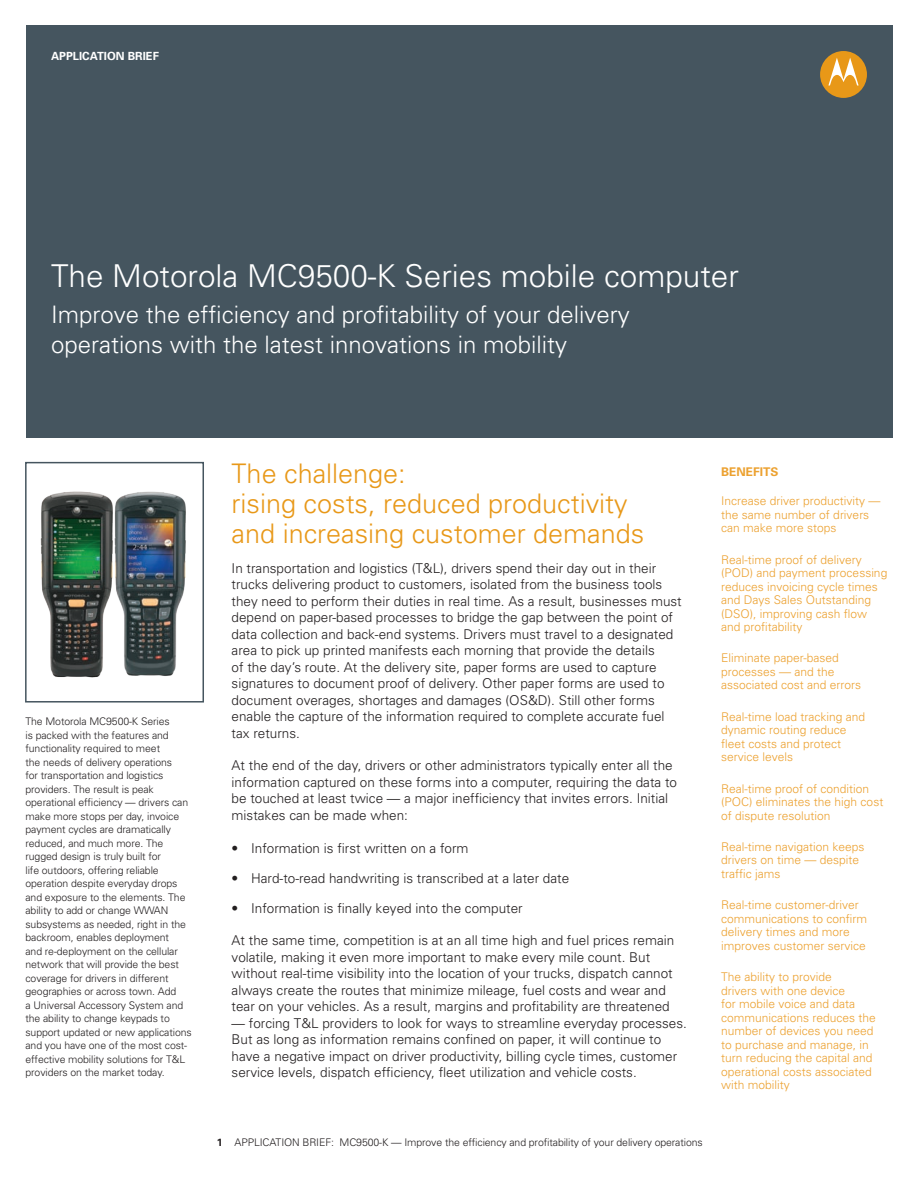
<style>
.page{position:relative;width:918px;height:1188px;background:#fff}
.page>*{position:absolute;margin:0;border:0;box-sizing:border-box;transform-origin:0 0}
.t1{font:300 31.5px "Univers";color:#fff}
.t2{font:300 27px/30px "Univers";color:#e89818}
.t3{font:300 24px/30px "Univers";color:#fff}
.t4{font:300 13.5px/16.5px "Univers";color:#231f20}
.t5{font:300 12px/13.5px "Univers";color:#eca130}
.t6{font:700 12px "Univers";color:#eca130}
.t7{font:700 11.25px "Univers";color:#fff}
.t8{font:300 10.5px/13.5px "Univers";letter-spacing:-.01em;color:#231f20}
.s1{font-weight:700}
</style>
<div class="page">
<div style="left:25px;top:462px;width:179px;height:241px;border:2px solid #45555f"></div>
<div style="left:26px;top:26px;width:866px;height:412px;background:#45555f"></div>
<svg style="left:820px;top:51px;width:47px;height:47px"></svg>
<img style="left:25px;top:475px;width:77px;height:208px">
<img style="left:102px;top:491px;width:84px;height:185px">
<p class="t7" style="left:51px;top:49px;width:109px">APPLICATION BRIEF</p>
<h1 class="t1" style="left:51px;top:256px;width:689px">The Motorola MC9500-K Series mobile computer</h1>
<h3 class="t3" style="left:51px;top:299px;width:580px">Improve the efficiency and profitability of your delivery operations with the latest innovations in mobility</h3>
<p class="t8" style="left:26px;top:714px;width:168px">The Motorola MC9500-K Series<br>is packed with the features and functionality required to meet<br>the needs of delivery operations<br>for transportation and logistics providers. The result is peak operational efficiency — drivers can make more stops per day, invoice payment cycles are dramatically reduced, and much more. The rugged design is truly built for<br>life outdoors, offering reliable operation despite everyday drops and exposure to the elements. The ability to add or change WWAN subsystems as needed, right in the backroom, enables deployment<br>and re-deployment on the cellular network that will provide the best coverage for drivers in different geographies or across town. Add<br>a Universal Accessory System and the ability to change keypads to support updated or new applications and you have one of the most cost&shy;effective mobility solutions for T&amp;L providers on the market today.</p>
<h2 class="t2" style="left:232px;top:457px;width:414px">The challenge:<br>rising costs, reduced productivity and increasing customer demands</h2>
<p class="t4" style="left:232px;top:559px;width:452px">In transportation and logistics (T&amp;L), drivers spend their day out in their trucks delivering product to customers, isolated from the business tools they need to perform their duties in real time. As a result, businesses must depend on paper-based processes to bridge the gap between the point of data collection and back-end systems. Drivers must travel to a designated area to pick up printed manifests each morning that provide the details<br>of the day’s route. At the delivery site, paper forms are used to capture signatures to document proof of delivery. Other paper forms are used to document overages, shortages and damages (OS&amp;D). Still other forms enable the capture of the information required to complete accurate fuel tax returns.</p>
<p class="t4" style="left:232px;top:757px;width:447px">At the end of the day, drivers or other administrators typically enter all the information captured on these forms into a computer, requiring the data to be touched at least twice — a major inefficiency that invites errors. Initial mistakes can be made when:</p>
<p class="t4" style="left:232px;top:839px;width:239px">• Information is first written on a form</p>
<p class="t4" style="left:232px;top:869px;width:339px">• Hard-to-read handwriting is transcribed at a later date</p>
<p class="t4" style="left:232px;top:899px;width:293px">• Information is finally keyed into the computer</p>
<p class="t4" style="left:232px;top:932px;width:444px">At the same time, competition is at an all time high and fuel prices remain volatile, making it even more important to make every mile count. But without real-time visibility into the location of your trucks, dispatch cannot always create the routes that minimize mileage, fuel costs and wear and tear on your vehicles. As a result, margins and profitability are threatened</p>
<p class="t4" style="left:232px;top:1014px;width:457px">— forcing T&amp;L providers to look for ways to streamline everyday processes.<br>But as long as information remains confined on paper, it will continue to have a negative impact on driver productivity, billing cycle times, customer service levels, dispatch efficiency, fleet utilization and vehicle costs.</p>
<p class="t8" style="left:217px;top:1135px;width:56px"><span class="s1">1</span> Appli catio</p>
<p class="t8" style="left:292px;top:1135px;width:412px">n BRIEF: MC9500-K — Improve the efficiency and profitability of your delivery operations</p>
<p class="t6" style="left:721px;top:464px;width:59px">BENEFITS</p>
<p class="t5" style="left:721px;top:494px;width:161px">Increase driver productivity — the same number of drivers can make more stops</p>
<p class="t5" style="left:721px;top:552px;width:168px">Real-time proof of delivery (POD) and payment processing reduces invoicing cycle times and Days Sales Outstanding (DSO), improving cash flow and profitability</p>
<p class="t5" style="left:721px;top:651px;width:142px">Eliminate paper-based processes — and the associated cost and errors</p>
<p class="t5" style="left:721px;top:709px;width:146px">Real-time load tracking and dynamic routing reduce fleet costs and protect service levels</p>
<p class="t5" style="left:721px;top:781px;width:164px">Real-time proof of condition (POC) eliminates the high cost of dispute resolution</p>
<p class="t5" style="left:721px;top:840px;width:145px">Real-time navigation keeps drivers on time — despite traffic jams</p>
<p class="t5" style="left:721px;top:898px;width:148px">Real-time customer-driver communications to confirm delivery times and more improves customer service</p>
<p class="t5" style="left:721px;top:970px;width:156px">The ability to provide<br>drivers with one device<br>for mobile voice and data communications reduces the number of devices you need to purchase and manage, in turn reducing the capital and operational costs associated with mobility</p>
</div>
